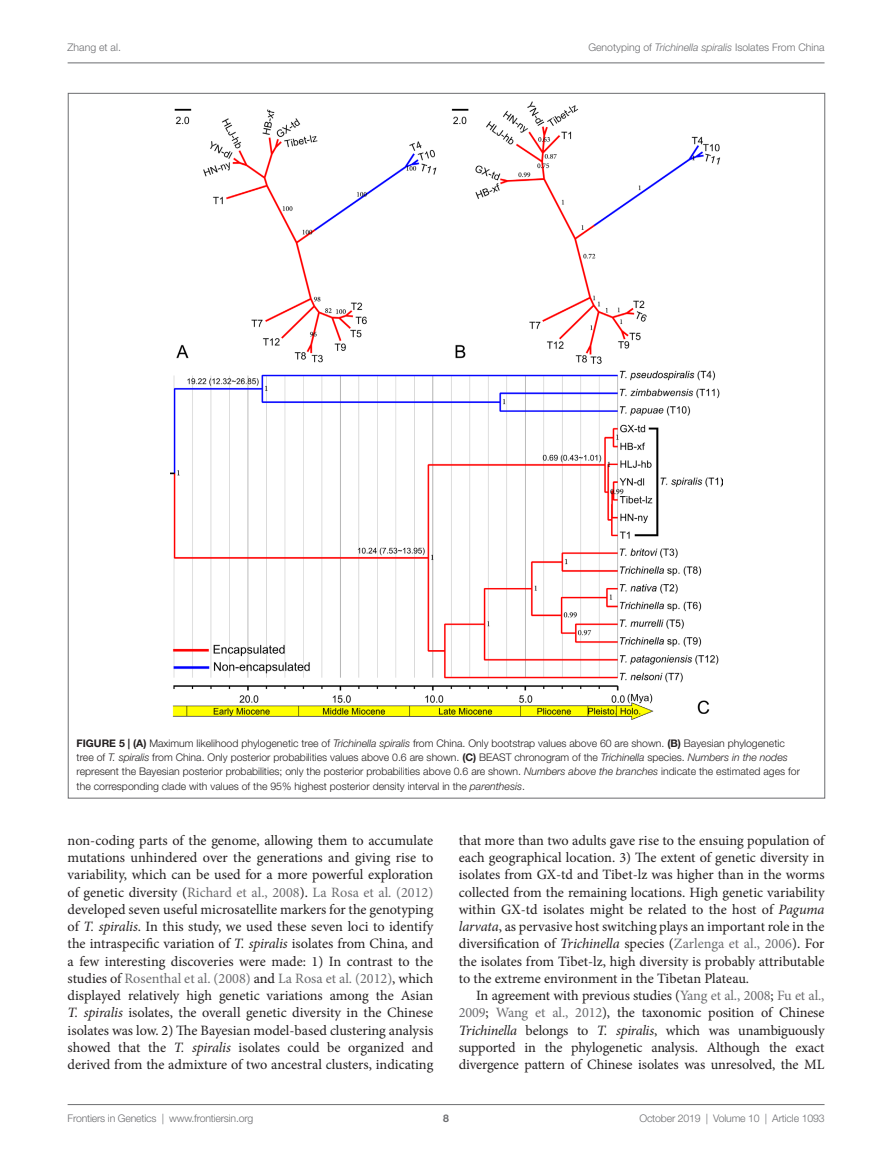
<style>
.page{position:relative;width:893px;height:1170px;background:#fff}
.page>*{position:absolute;margin:0;border:0;box-sizing:border-box;transform-origin:0 0}
.T{font:14.25px/17.2px "Minion Pro MTC";letter-spacing:-.005em;color:#231f20;text-align:justify}
.FC{font:300 10.5px/14.2px "Helvetica Neue LT Std";color:#231f20}
.t1{font:300 10.5px "Helvetica Neue LT Std";letter-spacing:-.015em;color:#6c6d70}
.t2{font:700 10.5px "Helvetica Neue LT Std";color:#6c6d70}
.s1{font-style:italic}
.s2{font-weight:700}
.s3{color:#6c6d70}
</style>
<div class="page">
<hr style="left:68px;top:63px;width:756px;height:1px;background:#6c6d70">
<hr style="left:68px;top:1104px;width:756px;height:1px;background:#6c6d70">
<img style="left:170px;top:102px;width:553px;height:617px">
<p class="t1" style="left:68px;top:41px;width:55px">Zhang et al.</p>
<p class="t1" style="left:588px;top:41px;width:238px">Genotyping of <span class="s1">Trichinella spiralis</span> Isolates From China</p>
<p class="FC" style="left:77px;top:736px;width:725px"><span class="s2">FIGURE 5 | (A)</span> Maximum likelihood phylogenetic tree of <span class="s1">Trichinella spiralis</span> from China. Only bootstrap values above 60 are shown. <span class="s2">(B)</span> Bayesian phylogenetic tree of <span class="s1">T. spiralis</span> from China. Only posterior probabilities values above 0.6 are shown. <span class="s2">(C)</span> BEAST chronogram of the <span class="s1">Trichinella</span> species. <span class="s1">Numbers in the nodes </span>represent the Bayesian posterior probabilities; only the posterior probabilities above 0.6 are shown. <span class="s1">Numbers above the branches</span> indicate the estimated ages for the corresponding clade with values of the 95% highest posterior density interval in the <span class="s1">parenthesis</span>.</p>
<p class="T" style="left:68px;top:831px;width:367px">non-coding parts of the genome, allowing them to accumulate mutations unhindered over the generations and giving rise to variability, which can be used for a more powerful exploration of genetic diversity (<span class="s3">Richard et al., 2008</span>). <span class="s3">La Rosa et al. (2012) </span>developed seven useful microsatellite markers for the genotyping of <span class="s1">T. spiralis</span>. In this study, we used these seven loci to identify the intraspecific variation of <span class="s1">T. spiralis</span> isolates from China, and a few interesting discoveries were made: 1) In contrast to the studies of <span class="s3">Rosenthal et al. (2008)</span> and <span class="s3">La Rosa et al. (2012)</span>, which displayed relatively high genetic variations among the Asian <span class="s1">T. spiralis</span> isolates, the overall genetic diversity in the Chinese isolates was low. 2) The Bayesian model-based clustering analysis showed that the <span class="s1">T. spiralis</span> isolates could be organized and derived from the admixture of two ancestral clusters, indicating</p>
<p class="T" style="left:459px;top:831px;width:367px">that more than two adults gave rise to the ensuing population of each geographical location. 3) The extent of genetic diversity in isolates from GX-td and Tibet-lz was higher than in the worms collected from the remaining locations. High genetic variability within GX-td isolates might be related to the host of <span class="s1">Paguma larvata</span>, as pervasive host switching plays an important role in the diversification of <span class="s1">Trichinella</span> species (<span class="s3">Zarlenga et al., 2006</span>). For the isolates from Tibet-lz, high diversity is probably attributable to the extreme environment in the Tibetan Plateau.</p>
<p class="T" style="left:459px;top:986px;width:367px;text-indent:17px">In agreement with previous studies (<span class="s3">Yang et al., 2008</span>; <span class="s3">Fu et al., 2009</span>; <span class="s3">Wang et al., 2012</span>), the taxonomic position of Chinese <span class="s1">Trichinella</span> belongs to <span class="s1">T. spiralis</span>, which was unambiguously supported in the phylogenetic analysis. Although the exact divergence pattern of Chinese isolates was unresolved, the ML</p>
<p class="t1" style="left:68px;top:1111px;width:187px">Frontiers in Genetics | www.frontiersin.org</p>
<p class="t1" style="left:639px;top:1111px;width:187px">October 2019 | Volume 10 | Article 1093</p>
<p class="t2" style="left:443px;top:1111px;width:7px">8</p>
</div>
